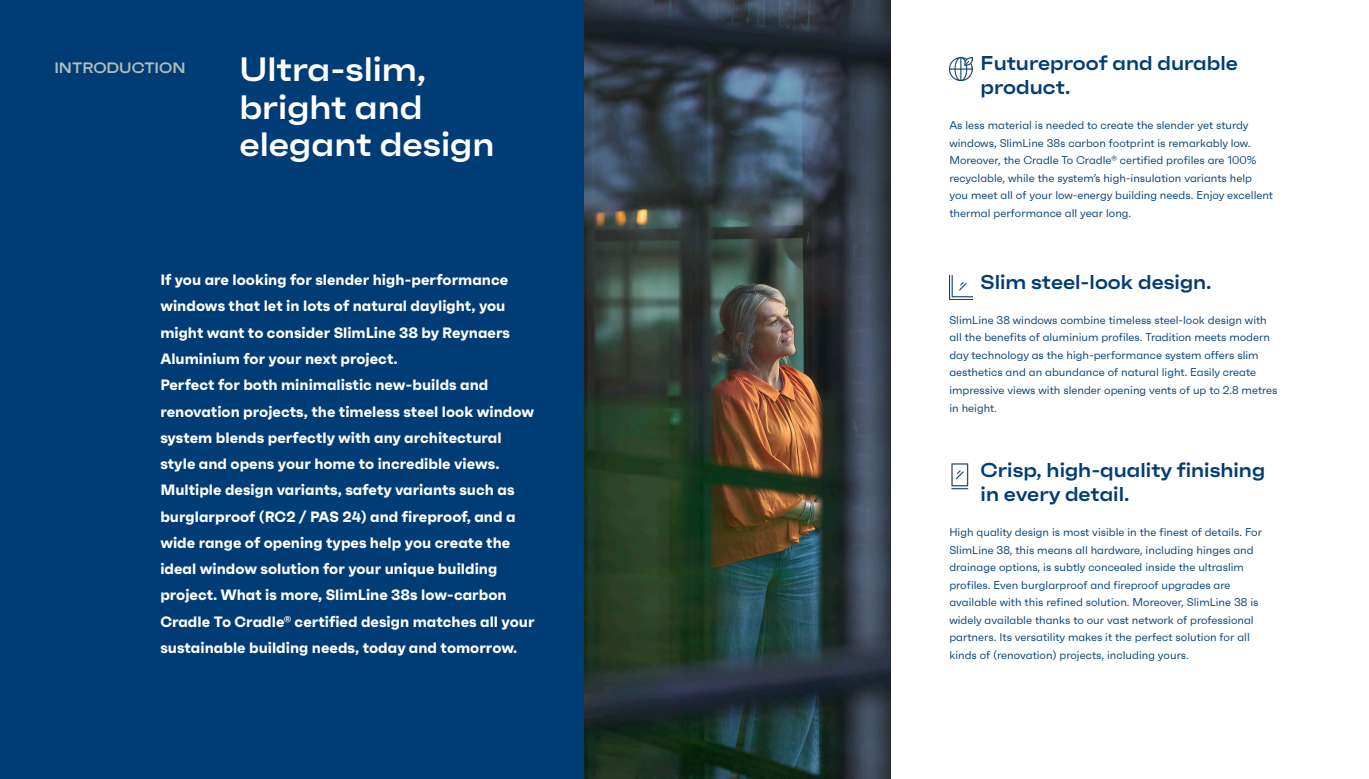
<style>
.page{position:relative;width:1369px;height:779px;background:#fff}
.page>*{position:absolute;margin:0;border:0;box-sizing:border-box;transform-origin:0 0}
.t1{font:600 expanded 33.75px/37.5px "Faktum";color:#fff}
.t2{font:600 expanded 20px/24px "Faktum";color:#003c76}
.t3{font:700 15px/26.2px "Faktum";color:#fff}
.t4{font:600 expanded 15px "Faktum";color:#b4bdb6}
.t5{font:11.25px/17.5px "Faktum";color:#003c76}
</style>
<div class="page">
<div style="left:0;top:0;width:891px;height:779px;background:#003c76"></div>
<img style="left:949px;top:57px;width:23px;height:23px">
<img style="left:949px;top:276px;width:23px;height:23px">
<img style="left:951px;top:463px;width:18px;height:27px">
<img style="left:584px;top:0;width:307px;height:779px">
<h3 class="t4" style="left:54px;top:62px;width:133px">INTRODUCTION</h3>
<h1 class="t1" style="left:239px;top:53px;width:257px">Ultra-slim, bright and elegant design</h1>
<p class="t3" style="left:160px;top:267px;width:376px">If you are looking for slender high-performance windows that let in lots of natural daylight, you might want to consider SlimLine 38 by Reynaers Aluminium for your next project.<br>Perfect for both minimalistic new-builds and renovation projects, the timeless steel look window system blends perfectly with any architectural style and opens your home to incredible views.<br>Multiple design variants, safety variants such as burglarproof (RC2 / PAS 24) and fireproof, and a wide range of opening types help you create the ideal window solution for your unique building project. What is more, SlimLine 38s low-carbon Cradle To Cradle® certified design matches all your sustainable building needs, today and tomorrow.</p>
<h2 class="t2" style="left:980px;top:53px;width:259px">Futureproof and durable product.</h2>
<p class="t5" style="left:949px;top:117px;width:325px">As less material is needed to create the slender yet sturdy windows, SlimLine 38s carbon footprint is remarkably low.<br>Moreover, the Cradle To Cradle® certified profiles are 100% recyclable, while the system’s high-insulation variants help you meet all of your low-energy building needs. Enjoy excellent thermal performance all year long.</p>
<h2 class="t2" style="left:980px;top:271px;width:232px">Slim steel-look design.</h2>
<p class="t5" style="left:949px;top:312px;width:330px">SlimLine 38 windows combine timeless steel-look design with all the benefits of aluminium profiles. Tradition meets modern day technology as the high-performance system offers slim aesthetics and an abundance of natural light. Easily create impressive views with slender opening vents of up to 2.8 metres in height.</p>
<h2 class="t2" style="left:980px;top:459px;width:286px">Crisp, high-quality finishing in every detail.</h2>
<p class="t5" style="left:949px;top:524px;width:314px">High quality design is most visible in the finest of details. For SlimLine 38, this means all hardware, including hinges and drainage options, is subtly concealed inside the ultraslim profiles. Even burglarproof and fireproof upgrades are available with this refined solution. Moreover, SlimLine 38 is widely available thanks to our vast network of professional partners. Its versatility makes it the perfect solution for all kinds of (renovation) projects, including yours.</p>
</div>
